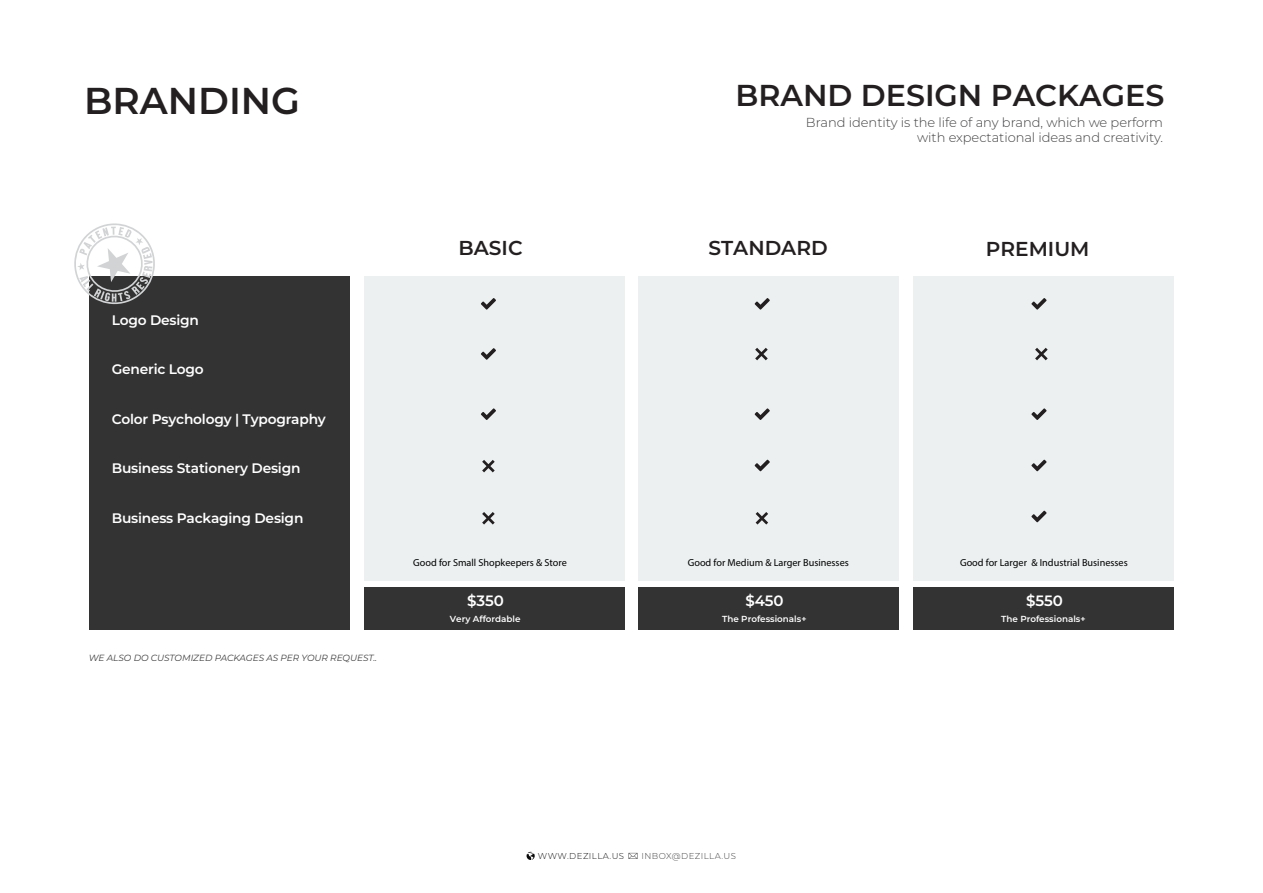
<style>
.page{position:relative;width:1263px;height:893px;background:#fff}
.page>*{position:absolute;margin:0;border:0;box-sizing:border-box;transform-origin:0 0}
.t1{font:600 37.35px "Montserrat";color:#231f20}
.t2{font:600 30.15px "Montserrat";color:#231f20}
.t3{font:600 20.1px "Montserrat";color:#231f20}
.t4{font:600 15px "Montserrat";letter-spacing:-.01em;color:#fff}
.t5{font:600 13.8px "Montserrat";letter-spacing:-.015em;color:#fff}
.t6{font:300 13.05px/14.7px "Montserrat";letter-spacing:-.005em;color:#414042;text-align:right}
.t7{font:10.2px "Myriad Pro";color:#000}
.t8{font:italic 9px "Montserrat";letter-spacing:-.005em;color:#404041}
.t9{font:600 8.7px "Montserrat";color:#fff}
.t10{font:300 8.55px "Montserrat";letter-spacing:.05em;color:#414042}
.t11{font:300 8.55px "Montserrat";letter-spacing:.05em;color:#121212}
</style>
<div class="page">
<div style="left:364px;top:587px;width:260px;height:43px;background:#333"></div>
<div style="left:89px;top:276px;width:260px;height:354px;background:#333"></div>
<div style="left:364px;top:276px;width:260px;height:304px;background:#ecf0f1"></div>
<div style="left:639px;top:276px;width:260px;height:304px;background:#ecf0f1"></div>
<div style="left:913px;top:276px;width:260px;height:304px;background:#ecf0f1"></div>
<div style="left:913px;top:587px;width:260px;height:43px;background:#333"></div>
<div style="left:639px;top:587px;width:260px;height:43px;background:#333"></div>
<svg style="left:628px;top:853px;width:10px;height:6px"></svg>
<svg style="left:526px;top:852px;width:9px;height:8px"></svg>
<svg style="left:74px;top:223px;width:81px;height:82px"></svg>
<svg style="left:1035px;top:348px;width:13px;height:12px"></svg>
<svg style="left:755px;top:348px;width:13px;height:12px"></svg>
<svg style="left:482px;top:460px;width:13px;height:12px"></svg>
<svg style="left:482px;top:512px;width:13px;height:13px"></svg>
<svg style="left:756px;top:512px;width:12px;height:13px"></svg>
<svg style="left:481px;top:298px;width:15px;height:12px"></svg>
<svg style="left:481px;top:348px;width:15px;height:12px"></svg>
<svg style="left:755px;top:298px;width:15px;height:12px"></svg>
<svg style="left:1031px;top:298px;width:15px;height:12px"></svg>
<svg style="left:481px;top:408px;width:15px;height:12px"></svg>
<svg style="left:755px;top:408px;width:15px;height:12px"></svg>
<svg style="left:1031px;top:408px;width:15px;height:12px"></svg>
<svg style="left:755px;top:460px;width:15px;height:11px"></svg>
<svg style="left:1031px;top:460px;width:15px;height:11px"></svg>
<svg style="left:1031px;top:511px;width:15px;height:11px"></svg>
<h1 class="t1" style="left:84px;top:74px;width:217px">BRANDING</h1>
<h2 class="t2" style="left:735px;top:74px;width:431px">BRAND DESIGN PACKAGES</h2>
<p class="t6" style="left:806px;top:115px;width:359px">Brand identity is the life of any brand, which we perform with expectational ideas and creativity.</p>
<p class="t5" style="left:112px;top:310px;width:89px">Logo Design</p>
<p class="t5" style="left:112px;top:359px;width:94px">Generic Logo</p>
<p class="t5" style="left:112px;top:409px;width:216px">Color Psychology | Typography</p>
<p class="t5" style="left:112px;top:459px;width:190px">Business Stationery Design</p>
<p class="t5" style="left:112px;top:508px;width:193px">Business Packaging Design</p>
<p class="t8" style="left:89px;top:651px;width:290px">WE ALSO DO CUSTOMIZED PACKAGES AS PER YOUR REQUEST..</p>
<h3 class="t3" style="left:458px;top:234px;width:66px">BASIC</h3>
<h3 class="t3" style="left:708px;top:234px;width:121px">STANDARD</h3>
<h3 class="t3" style="left:986px;top:235px;width:105px">PREMIUM</h3>
<p class="t7" style="left:413px;top:556px;width:155px">Good for Small Shopkeepers &amp; Store</p>
<p class="t7" style="left:688px;top:556px;width:163px">Good for Medium &amp; Larger Businesses</p>
<p class="t7" style="left:960px;top:556px;width:169px">Good for Larger &amp; Industrial Businesses</p>
<p class="t4" style="left:467px;top:590px;width:38px">$350</p>
<p class="t9" style="left:450px;top:613px;width:72px">Very Affordable</p>
<p class="t4" style="left:745px;top:590px;width:40px">$450</p>
<p class="t9" style="left:722px;top:613px;width:86px">The Professionals+</p>
<p class="t4" style="left:1026px;top:590px;width:38px">$550</p>
<p class="t9" style="left:1001px;top:613px;width:86px">The Professionals+</p>
<p class="t11" style="left:538px;top:850px;width:88px">WWW.DEZILLA.US</p>
<p class="t10" style="left:641px;top:850px;width:96px">INBOX@DEZILLA.US</p>
</div>
